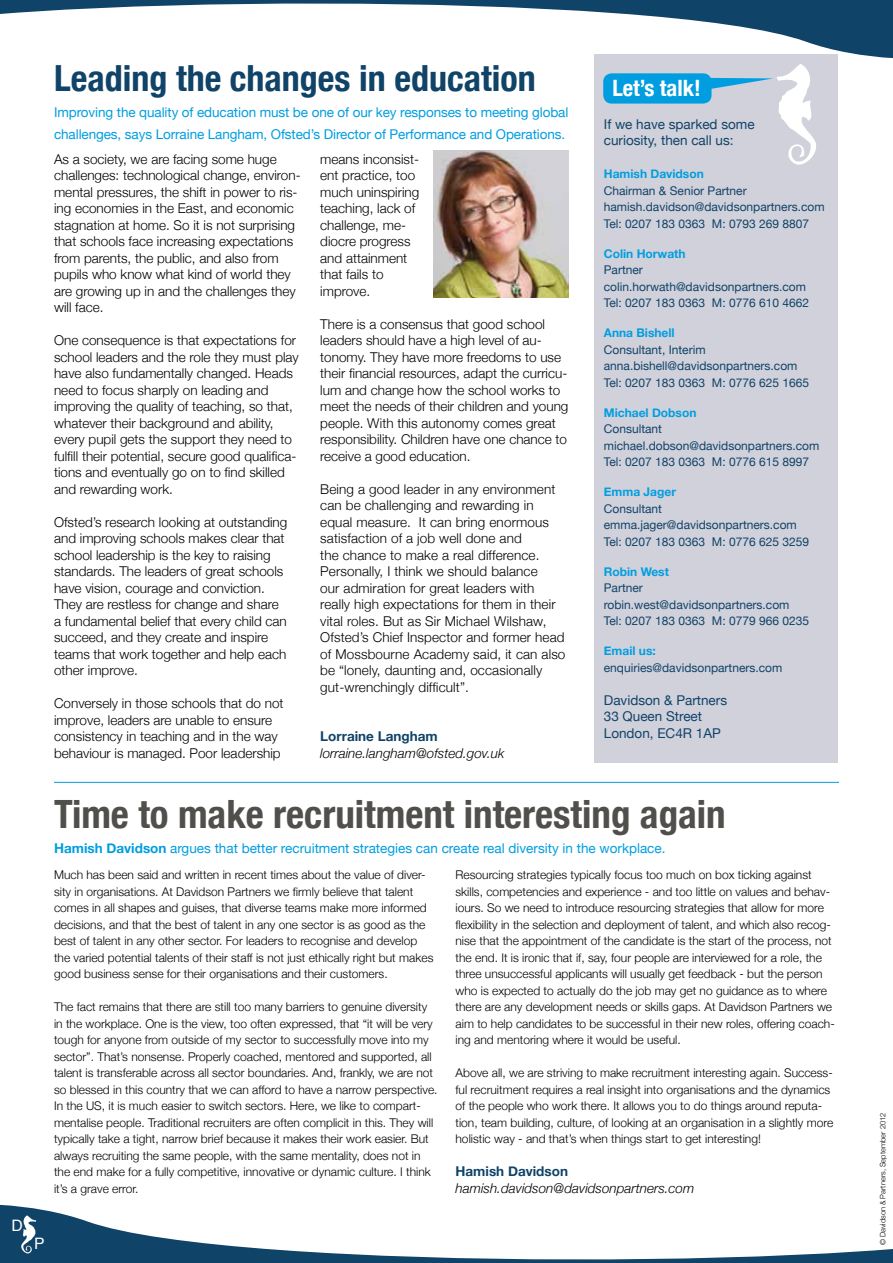
<style>
.page{position:relative;width:893px;height:1263px;background:#fff}
.page>*{position:absolute;margin:0;border:0;box-sizing:border-box;transform-origin:0 0}
.t1{font:700 condensed 39px "Helvetica Neue";color:#514f4b}
.t2{font:700 condensed 36px "Helvetica Neue";color:#104368}
.t3{font:700 condensed 22.5px "Helvetica Neue";color:#fff}
.t4{font:15.75px "Helvetica";color:#fff}
.t5{font:300 13.5px/16.5px "Helvetica Neue";color:#000}
.t6{font:13.5px/21.6px "Helvetica Neue";letter-spacing:-.005em;color:#009ee0}
.t7{font:13.5px/16.5px "Helvetica Neue";color:#104368}
.t8{font:italic 300 13.5px "Helvetica Neue";color:#000}
.t9{font:700 13.5px "Helvetica Neue";color:#104368}
.t10{font:300 12px/16.5px "Helvetica Neue";color:#000}
.t11{font:12px/16.5px "Helvetica Neue";color:#104368}
.t12{font:700 12px "Helvetica Neue";color:#009ee0}
.t13{font:300 7.5px "Helvetica Neue";color:#000}
.s1{font-weight:700}
</style>
<div class="page">
<div style="left:595px;top:54px;width:243px;height:709px;background:#d1d1db"></div>
<div style="left:603px;top:73px;width:108px;height:31px;background:#009ee0;border-radius:9px"></div>
<svg style="left:709px;top:64px;width:107px;height:101px"></svg>
<hr style="left:54px;top:782px;width:785px;height:1px;background:#009ee0">
<svg style="left:0;top:1204px;width:893px;height:59px"></svg>
<svg style="left:21px;top:1215px;width:15px;height:38px"></svg>
<svg style="left:0;top:0;width:893px;height:64px"></svg>
<img style="left:434px;top:151px;width:134px;height:147px">
<h2 class="t2" style="left:54px;top:57px;width:483px">Leading the changes in education</h2>
<p class="t6" style="left:54px;top:101px;width:516px">Improving the quality of education must be one of our key responses to meeting global challenges, says Lorraine Langham, Ofsted’s Director of Performance and Operations.</p>
<p class="t5" style="left:54px;top:150px;width:248px">As a society, we are facing some huge challenges: technological change, environ&shy;mental pressures, the shift in power to ris&shy;ing economies in the East, and economic stagnation at home. So it is not surprising that schools face increasing expectations from parents, the public, and also from pupils who know what kind of world they are growing up in and the challenges they will face.</p>
<p class="t5" style="left:54px;top:332px;width:246px">One consequence is that expectations for school leaders and the role they must play have also fundamentally changed. Heads need to focus sharply on leading and improving the quality of teaching, so that, whatever their background and ability, every pupil gets the support they need to fulfill their potential, secure good qualifica&shy;tions and eventually go on to find skilled and rewarding work.</p>
<p class="t5" style="left:54px;top:513px;width:235px">Ofsted’s research looking at outstanding and improving schools makes clear that school leadership is the key to raising standards. The leaders of great schools have vision, courage and conviction.<br>They are restless for change and share a fundamental belief that every child can succeed, and they create and inspire teams that work together and help each other improve.</p>
<p class="t5" style="left:54px;top:695px;width:231px">Conversely in those schools that do not improve, leaders are unable to ensure consistency in teaching and in the way behaviour is managed. Poor leadership</p>
<p class="t5" style="left:320px;top:150px;width:100px">means inconsist&shy;ent practice, too much uninspiring teaching, lack of challenge, me&shy;diocre progress and attainment that fails to improve.</p>
<p class="t5" style="left:320px;top:315px;width:250px">There is a consensus that good school leaders should have a high level of au&shy;tonomy. They have more freedoms to use their financial resources, adapt the curricu&shy;lum and change how the school works to meet the needs of their children and young people. With this autonomy comes great responsibility. Children have one chance to receive a good education.</p>
<p class="t5" style="left:320px;top:480px;width:247px">Being a good leader in any environment can be challenging and rewarding in equal measure. It can bring enormous satisfaction of a job well done and<br>the chance to make a real difference.<br>Personally, I think we should balance<br>our admiration for great leaders with really high expectations for them in their vital roles. But as Sir Michael Wilshaw, Ofsted’s Chief Inspector and former head of Mossbourne Academy said, it can also be “lonely, daunting and, occasionally gut-wrenchingly difficult”.</p>
<p class="t9" style="left:320px;top:728px;width:119px">Lorraine Langham</p>
<p class="t8" style="left:320px;top:745px;width:186px">lorraine.langham@ofsted.gov.uk</p>
<h3 class="t3" style="left:612px;top:74px;width:90px">Let’s talk!</h3>
<p class="t7" style="left:604px;top:115px;width:152px">If we have sparked some curiosity, then call us:</p>
<p class="t12" style="left:604px;top:166px;width:101px">Hamish Davidson</p>
<p class="t11" style="left:604px;top:182px;width:222px">Chairman &amp; Senior Partner hamish.davidson@davidsonpartners.com<br>Tel: 0207 183 0363 M: 0793 269 8807</p>
<p class="t12" style="left:604px;top:246px;width:83px">Colin Horwath</p>
<p class="t11" style="left:604px;top:261px;width:207px">Partner colin.horwath@davidsonpartners.com<br>Tel: 0207 183 0363 M: 0776 610 4662</p>
<p class="t12" style="left:604px;top:325px;width:72px">Anna Bishell</p>
<p class="t11" style="left:604px;top:341px;width:207px">Consultant, Interim anna.bishell@davidsonpartners.com<br>Tel: 0207 183 0363 M: 0776 625 1665</p>
<p class="t12" style="left:604px;top:405px;width:94px">Michael Dobson</p>
<p class="t11" style="left:604px;top:420px;width:217px">Consultant michael.dobson@davidsonpartners.com<br>Tel: 0207 183 0363 M: 0776 615 8997</p>
<p class="t12" style="left:604px;top:484px;width:74px">Emma Jager</p>
<p class="t11" style="left:604px;top:500px;width:207px">Consultant emma.jager@davidsonpartners.com<br>Tel: 0207 183 0363 M: 0776 625 3259</p>
<p class="t12" style="left:604px;top:564px;width:67px">Robin West</p>
<p class="t11" style="left:604px;top:579px;width:207px">Partner robin.west@davidsonpartners.com<br>Tel: 0207 183 0363 M: 0779 966 0235</p>
<p class="t12" style="left:604px;top:643px;width:53px">Email us:</p>
<p class="t11" style="left:604px;top:659px;width:180px">enquiries@davidsonpartners.com</p>
<p class="t7" style="left:604px;top:691px;width:125px">Davidson &amp; Partners<br>33 Queen Street<br>London, EC4R 1AP</p>
<h3 class="t4" style="left:11px;top:1213px;width:13px">D</h3>
<h1 class="t1" style="left:54px;top:790px;width:673px">Time to make recruitment interesting again</h1>
<p class="t6" style="left:54px;top:837px;width:613px"><span class="s1">Hamish Davidson</span> argues that better recruitment strategies can create real diversity in the workplace.</p>
<p class="t10" style="left:54px;top:866px;width:381px">Much has been said and written in recent times about the value of diver&shy;sity in organisations. At Davidson Partners we firmly believe that talent comes in all shapes and guises, that diverse teams make more informed decisions, and that the best of talent in any one sector is as good as the best of talent in any other sector. For leaders to recognise and develop the varied potential talents of their staff is not just ethically right but makes good business sense for their organisations and their customers.</p>
<p class="t10" style="left:54px;top:998px;width:385px">The fact remains that there are still too many barriers to genuine diversity in the workplace. One is the view, too often expressed, that “it will be very tough for anyone from outside of my sector to successfully move into my sector”. That’s nonsense. Properly coached, mentored and supported, all talent is transferable across all sector boundaries. And, frankly, we are not so blessed in this country that we can afford to have a narrow perspective.<br>In the US, it is much easier to switch sectors. Here, we like to compart&shy;mentalise people. Traditional recruiters are often complicit in this. They will typically take a tight, narrow brief because it makes their work easier. But always recruiting the same people, with the same mentality, does not in the end make for a fully competitive, innovative or dynamic culture. I think it’s a grave error.</p>
<p class="t10" style="left:456px;top:866px;width:381px">Resourcing strategies typically focus too much on box ticking against skills, competencies and experience - and too little on values and behav&shy;iours. So we need to introduce resourcing strategies that allow for more flexibility in the selection and deployment of talent, and which also recog&shy;nise that the appointment of the candidate is the start of the process, not the end. It is ironic that if, say, four people are interviewed for a role, the three unsuccessful applicants will usually get feedback - but the person who is expected to actually do the job may get no guidance as to where there are any development needs or skills gaps. At Davidson Partners we aim to help candidates to be successful in their new roles, offering coach&shy;ing and mentoring where it would be useful.</p>
<p class="t10" style="left:456px;top:1064px;width:379px">Above all, we are striving to make recruitment interesting again. Success&shy;ful recruitment requires a real insight into organisations and the dynamics of the people who work there. It allows you to do things around reputa&shy;tion, team building, culture, of looking at an organisation in a slightly more holistic way - and that’s when things start to get interesting!</p>
<p class="t9" style="left:456px;top:1163px;width:114px">Hamish Davidson</p>
<p class="t8" style="left:456px;top:1180px;width:240px">hamish.davidson@davidsonpartners.com</p>
<h3 class="t4" style="left:34px;top:1231px;width:12px">P</h3>
<p class="t13" style="left:878px;top:1245px;width:134px;rotate:-90deg">© Davidson &amp; Partners, September 2012</p>
</div>
